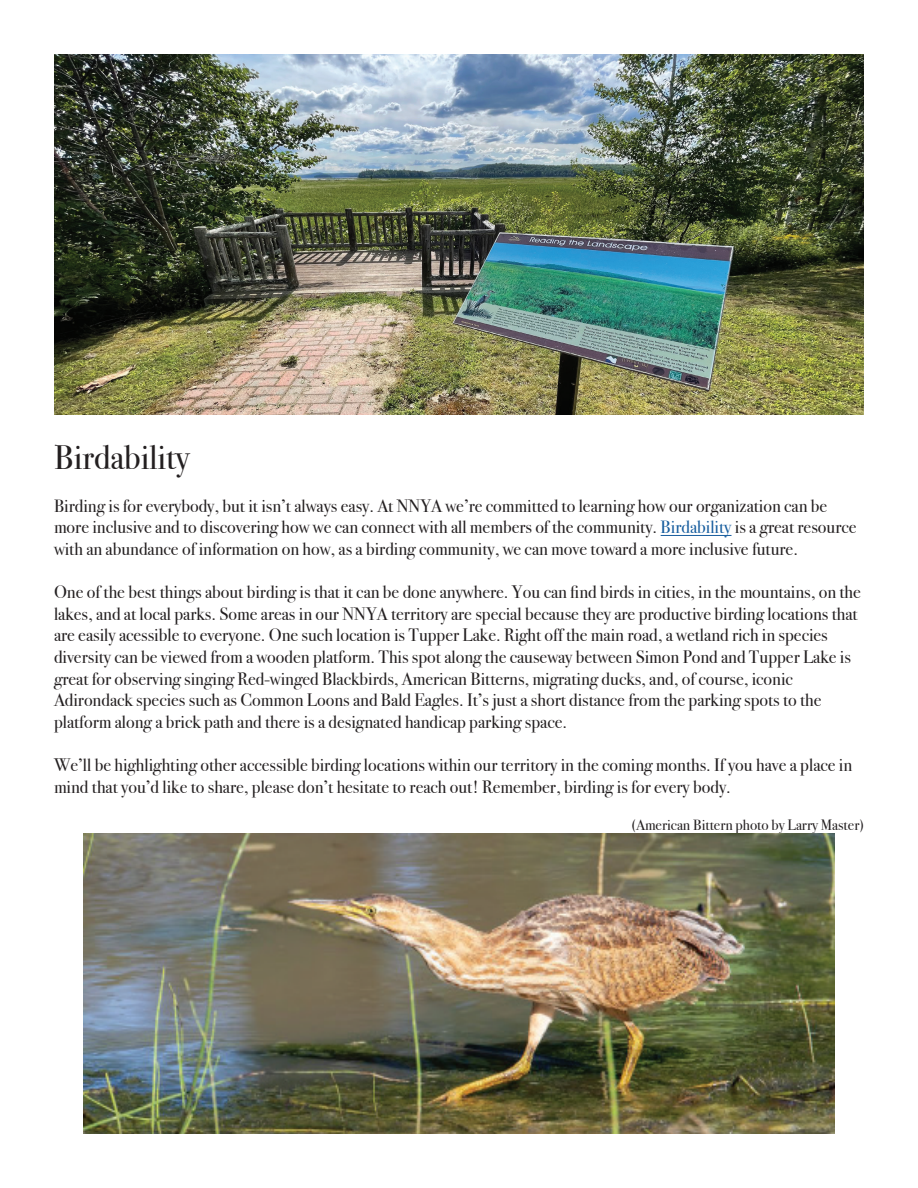
<style>
.page{position:relative;width:918px;height:1188px;background:#fff}
.page>*{position:absolute;margin:0;border:0;box-sizing:border-box;transform-origin:0 0}
.t1{font:34.5px "Bodoni Svty Two OSITCTT";color:#231f20}
.t2{font:18px/21.6px "Bodoni Svty Two OSITCTT";color:#231f20}
.t3{font:15px "Bodoni Svty Two OSITCTT";color:#231f20}
.s1{color:#175d9e}
</style>
<div class="page">
<hr style="left:661px;top:535px;width:71px;height:1px;background:#175d9e">
<img style="left:54px;top:54px;width:810px;height:361px">
<img style="left:83px;top:834px;width:752px;height:300px">
<h1 class="t1" style="left:54px;top:436px;width:137px">Birdability</h1>
<p class="t2" style="left:54px;top:495px;width:804px">Birding is for everybody, but it isn’t always easy. At NNYA we’re committed to learning how our organization can be more inclusive and to discovering how we can connect with all members of the community. <span class="s1">Birdability</span> is a great resource with an abundance of information on how, as a birding community, we can move toward a more inclusive future.</p>
<p class="t2" style="left:54px;top:581px;width:808px">One of the best things about birding is that it can be done anywhere. You can find birds in cities, in the mountains, on the lakes, and at local parks. Some areas in our NNYA territory are special because they are productive birding locations that are easily acessible to everyone. One such location is Tupper Lake. Right off the main road, a wetland rich in species diversity can be viewed from a wooden platform. This spot along the causeway between Simon Pond and Tupper Lake is great for observing singing Red-winged Blackbirds, American Bitterns, migrating ducks, and, of course, iconic Adirondack species such as Common Loons and Bald Eagles. It’s just a short distance from the parking spots to the platform along a brick path and there is a designated handicap parking space.</p>
<p class="t2" style="left:54px;top:754px;width:800px">We’ll be highlighting other accessible birding locations within our territory in the coming months. If you have a place in mind that you’d like to share, please don’t hesitate to reach out! Remember, birding is for every body.</p>
<p class="t3" style="left:631px;top:816px;width:234px">(American Bittern photo by Larry Master)</p>
</div>
